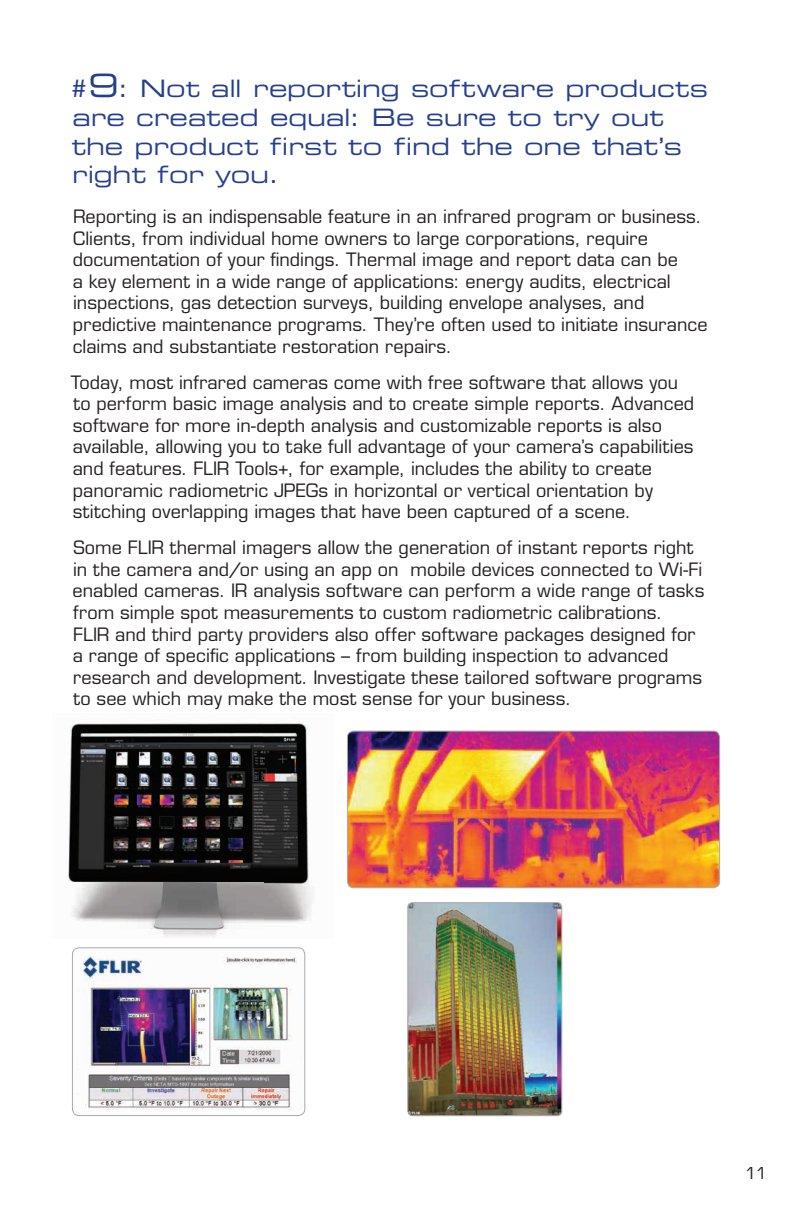
<style>
.page{position:relative;width:792px;height:1224px;background:#fff}
.page>*{position:absolute;margin:0;border:0;box-sizing:border-box;transform-origin:0 0}
.t1{font:24px/28.8px "Eurostile LT Std Ex 2";color:#253f8e}
.t2{font:18px/21.6px "Eurostile LT Std";letter-spacing:.005em;color:#231f20}
.t3{font:16px "Eurostile LT Std";color:#231f20}
.s1{font-size:32px}
</style>
<div class="page">
<img style="left:347px;top:731px;width:373px;height:157px">
<div style="left:347px;top:731px;width:373px;height:157px;border:1px solid #a8a9ad;border-radius:6px"></div>
<img style="left:74px;top:949px;width:231px;height:167px">
<div style="left:72px;top:947px;width:233px;height:169px;border:1px solid #a8a9ad;border-radius:7px"></div>
<img style="left:68px;top:721px;width:244px;height:217px">
<img style="left:408px;top:903px;width:154px;height:213px">
<div style="left:408px;top:902px;width:154px;height:214px;border:1px solid #a8a9ad;border-radius:5px"></div>
<img style="left:79px;top:984px;width:221px;height:128px">
<h1 class="t1" style="left:67px;top:73px;width:642px">#<span class="s1">9</span>: Not all reporting software products are created equal: Be sure to try out the product first to find the one that’s right for you.</h1>
<p class="t2" style="left:73px;top:206px;width:636px">Reporting is an indispensable feature in an infrared program or business.<br>Clients, from individual home owners to large corporations, require documentation of your findings. Thermal image and report data can be<br>a key element in a wide range of applications: energy audits, electrical inspections, gas detection surveys, building envelope analyses, and predictive maintenance programs. They’re often used to initiate insurance claims and substantiate restoration repairs.</p>
<p class="t2" style="left:71px;top:371px;width:625px">Today, most infrared cameras come with free software that allows you to perform basic image analysis and to create simple reports. Advanced software for more in-depth analysis and customizable reports is also available, allowing you to take full advantage of your camera’s capabilities and features. FLIR Tools+, for example, includes the ability to create panoramic radiometric JPEGs in horizontal or vertical orientation by stitching overlapping images that have been captured of a scene.</p>
<p class="t2" style="left:73px;top:537px;width:633px">Some FLIR thermal imagers allow the generation of instant reports right in the camera and/or using an app on mobile devices connected to Wi-Fi enabled cameras. IR analysis software can perform a wide range of tasks from simple spot measurements to custom radiometric calibrations.<br>FLIR and third party providers also offer software packages designed for a range of specific applications – from building inspection to advanced research and development. Investigate these tailored software programs to see which may make the most sense for your business.</p>
<p class="t3" style="left:745px;top:1164px;width:23px">11</p>
</div>
